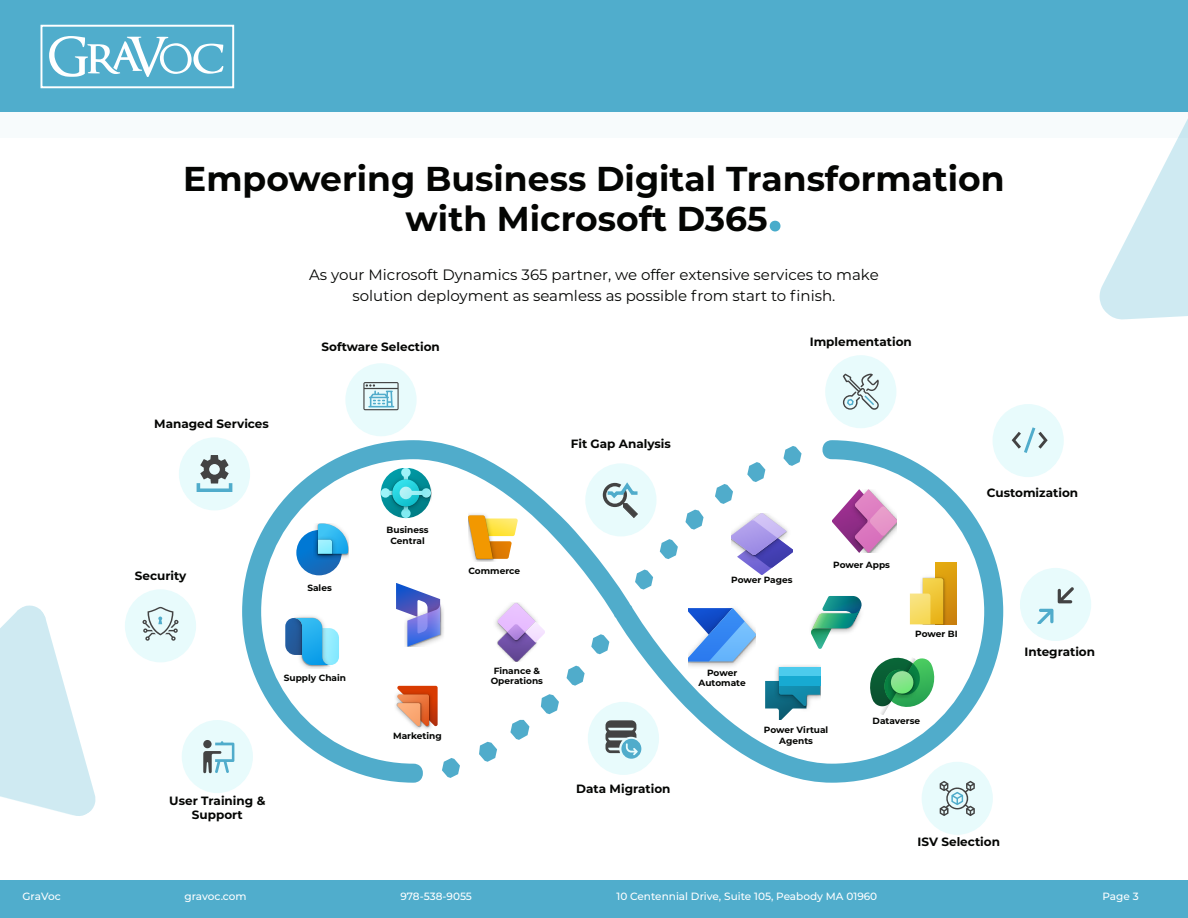
<style>
.page{position:relative;width:1188px;height:918px;background:#fff}
.page>*{position:absolute;margin:0;border:0;box-sizing:border-box;transform-origin:0 0}
.t1{font:700 34.5px "Montserrat";color:#040503}
.t2{font:15px "Montserrat";color:#040503}
.t3{font:700 12px "Montserrat";color:#040503}
.t4{font:500 10.5px "Montserrat";color:#fff}
.t5{font:700 9px/10.5px "Montserrat";color:#040503;text-align:center}
.s1{font-size:55.5px;color:#48accb}
</style>
<div class="page">
<div style="left:0;top:0;width:1188px;height:112px;background:#50adcc"></div>
<div style="left:0;top:112px;width:1188px;height:26px;background:#f7fbfc"></div>
<div style="left:0;top:880px;width:1188px;height:38px;background:#50adcc"></div>
<div style="left:41px;top:25px;width:193px;height:63px;border:2px solid #fff"></div>
<svg style="left:49px;top:36px;width:174px;height:41px"></svg>
<svg style="left:242px;top:440px;width:761px;height:343px"></svg>
<div style="left:179px;top:437px;width:71px;height:73px;background:#e8fbfc;border-radius:50%"></div>
<div style="left:345px;top:363px;width:72px;height:73px;background:#e8fbfc;border-radius:50%"></div>
<div style="left:585px;top:463px;width:72px;height:73px;background:#e8fbfc;border-radius:50%"></div>
<svg style="left:603px;top:483px;width:35px;height:35px"></svg>
<div style="left:825px;top:355px;width:71px;height:73px;background:#e8fbfc;border-radius:50%"></div>
<div style="left:922px;top:762px;width:71px;height:73px;background:#e8fbfc;border-radius:50%"></div>
<div style="left:1020px;top:568px;width:71px;height:73px;background:#e8fbfc;border-radius:50%"></div>
<div style="left:588px;top:702px;width:71px;height:73px;background:#e8fbfc;border-radius:50%"></div>
<svg style="left:940px;top:781px;width:35px;height:35px"></svg>
<div style="left:182px;top:720px;width:71px;height:73px;background:#e8fbfc;border-radius:50%"></div>
<svg style="left:203px;top:741px;width:31px;height:32px"></svg>
<div style="left:993px;top:404px;width:71px;height:73px;background:#e8fbfc;border-radius:50%"></div>
<svg style="left:197px;top:455px;width:35px;height:36px"></svg>
<svg style="left:1099px;top:119px;width:89px;height:201px"></svg>
<svg style="left:0;top:605px;width:96px;height:211px"></svg>
<svg style="left:843px;top:374px;width:36px;height:36px"></svg>
<svg style="left:1012px;top:427px;width:36px;height:26px"></svg>
<svg style="left:1058px;top:587px;width:16px;height:16px"></svg>
<svg style="left:1037px;top:609px;width:17px;height:15px"></svg>
<svg style="left:606px;top:720px;width:35px;height:39px"></svg>
<svg style="left:381px;top:468px;width:50px;height:50px"></svg>
<svg style="left:401px;top:468px;width:10px;height:8px"></svg>
<svg style="left:401px;top:512px;width:10px;height:6px"></svg>
<svg style="left:381px;top:488px;width:7px;height:10px"></svg>
<img style="left:388px;top:476px;width:43px;height:36px">
<img style="left:392px;top:479px;width:39px;height:29px">
<svg style="left:392px;top:479px;width:28px;height:28px"></svg>
<svg style="left:400px;top:487px;width:12px;height:12px"></svg>
<svg style="left:422px;top:488px;width:9px;height:10px"></svg>
<img style="left:494px;top:647px;width:44px;height:14px">
<img style="left:492px;top:603px;width:49px;height:44px">
<img style="left:496px;top:603px;width:1px;height:39px">
<svg style="left:497px;top:603px;width:48px;height:40px"></svg>
<svg style="left:296px;top:530px;width:46px;height:45px"></svg>
<img style="left:314px;top:524px;width:34px;height:35px">
<img style="left:336px;top:554px;width:12px;height:1px">
<img style="left:314px;top:537px;width:22px;height:22px">
<img style="left:318px;top:554px;width:15px;height:1px">
<svg style="left:318px;top:524px;width:30px;height:30px"></svg>
<img style="left:290px;top:615px;width:45px;height:53px">
<img style="left:294px;top:665px;width:37px;height:2px">
<svg style="left:285px;top:618px;width:54px;height:47px"></svg>
<img style="left:468px;top:512px;width:29px;height:50px">
<img style="left:468px;top:559px;width:26px;height:1px">
<svg style="left:468px;top:515px;width:50px;height:44px"></svg>
<img style="left:394px;top:692px;width:39px;height:37px">
<img style="left:394px;top:700px;width:31px;height:29px">
<svg style="left:397px;top:686px;width:41px;height:41px;background:#df8055"></svg>
<img style="left:440px;top:601px;width:4px;height:45px">
<svg style="left:396px;top:583px;width:44px;height:63px"></svg>
<svg style="left:363px;top:382px;width:36px;height:28px"></svg>
<div style="left:936px;top:563px;width:20px;height:61px;background:linear-gradient(to bottom,#e3a810,#c87e0e)"></div>
<img style="left:921px;top:574px;width:25px;height:1px">
<img style="left:921px;top:575px;width:25px;height:49px">
<svg style="left:910px;top:578px;width:33px;height:46px;background:#f3d564"></svg>
<img style="left:688px;top:604px;width:68px;height:64px">
<svg style="left:688px;top:608px;width:68px;height:53px"></svg>
<svg style="left:833px;top:489px;width:63px;height:64px"></svg>
<svg style="left:731px;top:513px;width:62px;height:62px"></svg>
<svg style="left:870px;top:656px;width:64px;height:58px"></svg>
<img style="left:775px;top:665px;width:45px;height:2px">
<svg style="left:765px;top:667px;width:55px;height:53px"></svg>
<div style="left:779px;top:667px;width:41px;height:9px;background:#4ccbed"></div>
<div style="left:779px;top:676px;width:41px;height:10px;background:#17aad2"></div>
<div style="left:125px;top:589px;width:71px;height:73px;background:#e8fbfc;border-radius:50%"></div>
<svg style="left:143px;top:607px;width:35px;height:34px"></svg>
<img style="left:809px;top:606px;width:56px;height:28px">
<svg style="left:810px;top:596px;width:53px;height:53px"></svg>
<p class="t1" style="left:183px;top:153px;width:823px">Empowering Business Digital Transformation</p>
<p class="t1" style="left:406px;top:194px;width:378px">with Microsoft D365<span class="s1">.</span></p>
<p class="t2" style="left:309px;top:264px;width:571px">As your Microsoft Dynamics 365 partner, we offer extensive services to make</p>
<p class="t2" style="left:353px;top:286px;width:484px">solution deployment as seamless as possible from start to finish.</p>
<p class="t3" style="left:154px;top:415px;width:116px">Managed Services</p>
<p class="t3" style="left:322px;top:338px;width:120px">Software Selection</p>
<p class="t3" style="left:135px;top:567px;width:53px">Security</p>
<p class="t5" style="left:307px;top:582px;width:26px">Sales</p>
<p class="t5" style="left:284px;top:673px;width:64px">Supply Chain</p>
<p class="t3" style="left:169px;top:792px;width:98px">User Training &amp;</p>
<p class="t3" style="left:192px;top:806px;width:52px">Support</p>
<p class="t5" style="left:387px;top:524px;width:44px">Business<br>Central</p>
<p class="t5" style="left:469px;top:566px;width:53px">Commerce</p>
<p class="t5" style="left:393px;top:730px;width:50px">Marketing</p>
<p class="t5" style="left:491px;top:665px;width:54px">Finance &amp;<br>Operations</p>
<p class="t3" style="left:810px;top:333px;width:104px">Implementation</p>
<p class="t3" style="left:571px;top:436px;width:102px">Fit Gap Analysis</p>
<p class="t3" style="left:576px;top:781px;width:96px">Data Migration</p>
<p class="t5" style="left:731px;top:574px;width:63px">Power Pages</p>
<p class="t5" style="left:699px;top:667px;width:49px">Power<br>Automate</p>
<p class="t5" style="left:833px;top:559px;width:58px">Power Apps</p>
<p class="t5" style="left:915px;top:628px;width:44px">Power BI</p>
<p class="t5" style="left:764px;top:725px;width:66px">Power Virtual<br>Agents</p>
<p class="t5" style="left:873px;top:715px;width:49px">Dataverse</p>
<p class="t3" style="left:987px;top:484px;width:93px">Customization</p>
<p class="t3" style="left:1024px;top:643px;width:72px">Integration</p>
<p class="t3" style="left:917px;top:834px;width:84px">ISV Selection</p>
<p class="t4" style="left:22px;top:889px;width:40px">GraVoc</p>
<p class="t4" style="left:184px;top:889px;width:64px">gravoc.com</p>
<p class="t4" style="left:400px;top:889px;width:73px">978-538-9055</p>
<p class="t4" style="left:616px;top:889px;width:262px">10 Centennial Drive, Suite 105, Peabody MA 01960</p>
<p class="t4" style="left:1102px;top:889px;width:38px">Page 3</p>
</div>
